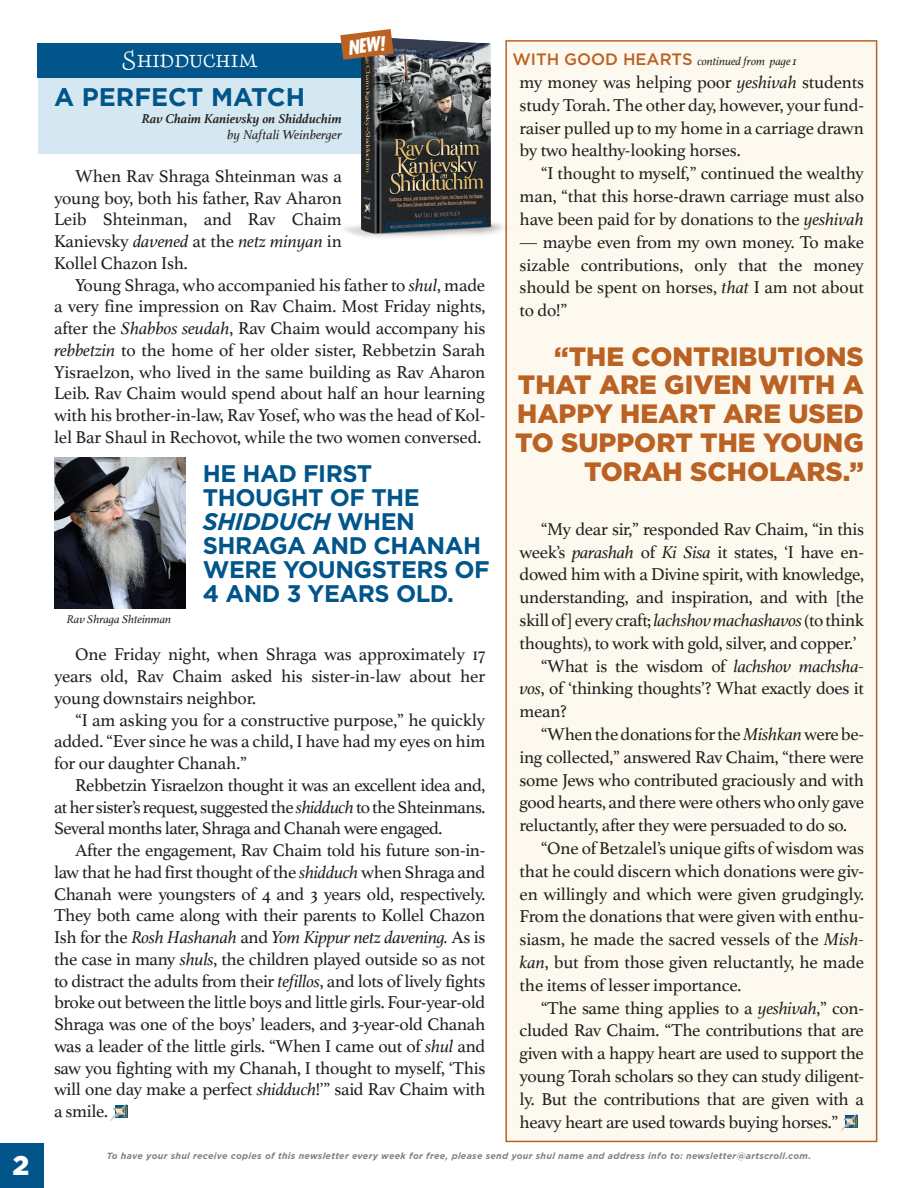
<style>
.page{position:relative;width:918px;height:1188px;background:#fff}
.page>*{position:absolute;margin:0;border:0;box-sizing:border-box;transform-origin:0 0}
.t1{font:900 27px "Gotham";color:#fff}
.Teaser{font:900 26.55px/28.8px "Gotham";color:#ba6224;text-align:right}
.Tab_Name{font:26.4px "Liza Caps Pro";letter-spacing:-.02em;color:#fff}
.Paragraph_Title{font:700 25.5px "Gotham";color:#01558a}
.Teaser-2{font:700 24px/24px "Gotham";letter-spacing:-.02em;color:#01558a}
.Body_Text{font:italic 22.5px "Agenda Black Extra Cond";color:#fff}
.Body_Text-2{font:18px/22.8px "Athelas";letter-spacing:-.02em;color:#231f20;text-align:justify}
.Source{font:italic 700 13.5px/16.2px "Athelas";color:#231f20;text-align:right}
.Paragraph_Title-2{font:italic 12px "Athelas";letter-spacing:-.01em;color:#231f20}
.t2{font:italic 700 9px "Gotham";letter-spacing:.03em;color:#808285}
.s1{font-family:"Gotham";font-weight:500;font-style:normal;font-size:16.5px;color:#ba6224}
.s2{font-weight:400}
.s3{font-style:italic}
</style>
<div class="page">
<div style="left:0;top:1143px;width:43px;height:45px;background:#01558a"></div>
<div style="left:505px;top:40px;width:372px;height:1102px;background:#fef9ef;border:2px solid #ba6224"></div>
<div style="left:38px;top:75px;width:452px;height:79px;background:#d5e7f0"></div>
<div style="left:37px;top:43px;width:453px;height:34px;background:#01558a"></div>
<img style="left:329px;top:38px;width:196px;height:202px">
<svg style="left:340px;top:29px;width:54px;height:31px;background:#b17246"></svg>
<img style="left:841px;top:1114px;width:17px;height:17px">
<svg style="left:127px;top:1105px;width:1px;height:13px"></svg>
<img style="left:111px;top:1103px;width:16px;height:17px">
<img style="left:54px;top:457px;width:132px;height:151px">
<p class="Body_Text" style="left:347px;top:35px;width:38px;rotate:-7deg">NEW!</p>
<p class="Tab_Name" style="left:120px;top:44px;width:139px">Shidduchim</p>
<p class="Paragraph_Title-2" style="left:512px;top:51px;width:286px"><span class="s1">WITH GOOD HEARTS</span> continued from page 1</p>
<p class="Paragraph_Title" style="left:54px;top:81px;width:253px">A PERFECT MATCH</p>
<p class="Source" style="left:142px;top:110px;width:201px">Rav Chaim Kanievsky on Shidduchim <span class="s2">by Naftali Weinberger</span></p>
<p class="Body_Text-2" style="left:54px;top:165px;width:289px;line-height:21.8px;text-indent:21px">When Rav Shraga Shteinman was a young boy, both his father, Rav Aharon Leib Shteinman, and Rav Chaim Kanievsky <span class="s3">davened</span> at the <span class="s3">netz minyan</span> in Kollel Chazon Ish.</p>
<p class="Body_Text-2" style="left:54px;top:273px;width:433px;line-height:21.8px;text-indent:21px">Young Shraga, who accompanied his father to <span class="s3">shul</span>, made a very fine impression on Rav Chaim. Most Friday nights, after the <span class="s3">Shabbos seudah</span>, Rav Chaim would accompany his <span class="s3">rebbetzin</span> to the home of her older sister, Rebbetzin Sarah Yisraelzon, who lived in the same building as Rav Aharon Leib. Rav Chaim would spend about half an hour learning with his brother-in-law, Rav Yosef, who was the head of Kol&shy;lel Bar Shaul in Rechovot, while the two women conversed.</p>
<p class="Paragraph_Title-2" style="left:67px;top:610px;width:106px">Rav Shraga Shteinman</p>
<p class="Teaser-2" style="left:203px;top:461px;width:288px">HE HAD FIRST<br>THOUGHT OF THE<br><span class="s3">SHIDDUCH</span> WHEN<br>SHRAGA AND CHANAH<br>WERE YOUNGSTERS OF<br>4 AND 3 YEARS OLD.</p>
<p class="Body_Text-2" style="left:54px;top:643px;width:433px;line-height:21.8px;text-indent:21px">One Friday night, when Shraga was approximately 17 years old, Rav Chaim asked his sister-in-law about her young downstairs neighbor.</p>
<p class="Body_Text-2" style="left:54px;top:708px;width:433px;line-height:21.8px;text-indent:21px">“I am asking you for a constructive purpose,” he quickly added. “Ever since he was a child, I have had my eyes on him for our daughter Chanah.”</p>
<p class="Body_Text-2" style="left:54px;top:774px;width:433px;line-height:21.8px;text-indent:21px">Rebbetzin Yisraelzon thought it was an excellent idea and, at her sister’s request, suggested the <span class="s3">shidduch</span> to the Shteinmans.<br>Several months later, Shraga and Chanah were engaged.</p>
<p class="Body_Text-2" style="left:54px;top:839px;width:433px;line-height:21.8px;text-indent:21px">After the engagement, Rav Chaim told his future son-in&shy;law that he had first thought of the <span class="s3">shidduch</span> when Shraga and Chanah were youngsters of 4 and 3 years old, respectively.<br>They both came along with their parents to Kollel Chazon Ish for the <span class="s3">Rosh Hashanah</span> and <span class="s3">Yom Kippur netz davening.</span> As is the case in many <span class="s3">shuls</span>, the children played outside so as not to distract the adults from their <span class="s3">tefillos</span>, and lots of lively fights broke out between the little boys and little girls. Four-year-old Shraga was one of the boys’ leaders, and 3-year-old Chanah was a leader of the little girls. “When I came out of <span class="s3">shul</span> and saw you fighting with my Chanah, I thought to myself, ‘This will one day make a perfect <span class="s3">shidduch</span>!’” said Rav Chaim with a smile.</p>
<p class="Body_Text-2" style="left:520px;top:70px;width:346px">my money was helping poor <span class="s3">yeshivah</span> students study Torah. The other day, however, your fund&shy;raiser pulled up to my home in a carriage drawn by two healthy-looking horses.</p>
<p class="Body_Text-2" style="left:520px;top:161px;width:346px;text-indent:21px">“I thought to myself,” continued the wealthy man, “that this horse-drawn carriage must also have been paid for by donations to the <span class="s3">yeshivah</span></p>
<p class="Body_Text-2" style="left:520px;top:230px;width:346px">— maybe even from my own money. To make sizable contributions, only that the money should be spent on horses, <span class="s3">that</span> I am not about to do!”</p>
<p class="Teaser" style="left:515px;top:342px;width:350px">“THE CONTRIBUTIONS<br>THAT ARE GIVEN WITH A<br>HAPPY HEART ARE USED<br>TO SUPPORT THE YOUNG<br>TORAH SCHOLARS.”</p>
<p class="Body_Text-2" style="left:520px;top:517px;width:346px;text-indent:21px">“My dear sir,” responded Rav Chaim, “in this week’s <span class="s3">parashah</span> of <span class="s3">Ki Sisa</span> it states, ‘I have en&shy;dowed him with a Divine spirit, with knowledge, understanding, and inspiration, and with [the skill of] every craft; <span class="s3">lachshov machashavos</span> (to think thoughts), to work with gold, silver, and copper.’</p>
<p class="Body_Text-2" style="left:520px;top:654px;width:346px;text-indent:21px">“What is the wisdom of <span class="s3">lachshov machsha&shy;vos</span>, of ‘thinking thoughts’? What exactly does it mean?</p>
<p class="Body_Text-2" style="left:520px;top:722px;width:346px;text-indent:21px">“When the donations for the <span class="s3">Mishkan</span> were be&shy;ing collected,” answered Rav Chaim, “there were some Jews who contributed graciously and with good hearts, and there were others who only gave reluctantly, after they were persuaded to do so.</p>
<p class="Body_Text-2" style="left:520px;top:836px;width:346px;text-indent:21px">“One of Betzalel’s unique gifts of wisdom was that he could discern which donations were giv&shy;en willingly and which were given grudgingly.<br>From the donations that were given with enthu&shy;siasm, he made the sacred vessels of the <span class="s3">Mish&shy;kan</span>, but from those given reluctantly, he made the items of lesser importance.</p>
<p class="Body_Text-2" style="left:520px;top:996px;width:346px;text-indent:21px">“The same thing applies to a <span class="s3">yeshivah</span>,” con&shy;cluded Rav Chaim. “The contributions that are given with a happy heart are used to support the young Torah scholars so they can study diligent&shy;ly. But the contributions that are given with a heavy heart are used towards buying horses.”</p>
<p class="t1" style="left:13px;top:1147px;width:18px">2</p>
<p class="t2" style="left:107px;top:1150px;width:706px">To have your shul receive copies of this newsletter every week for free, please send your shul name and address info to: newsletter@artscroll.com.</p>
</div>
